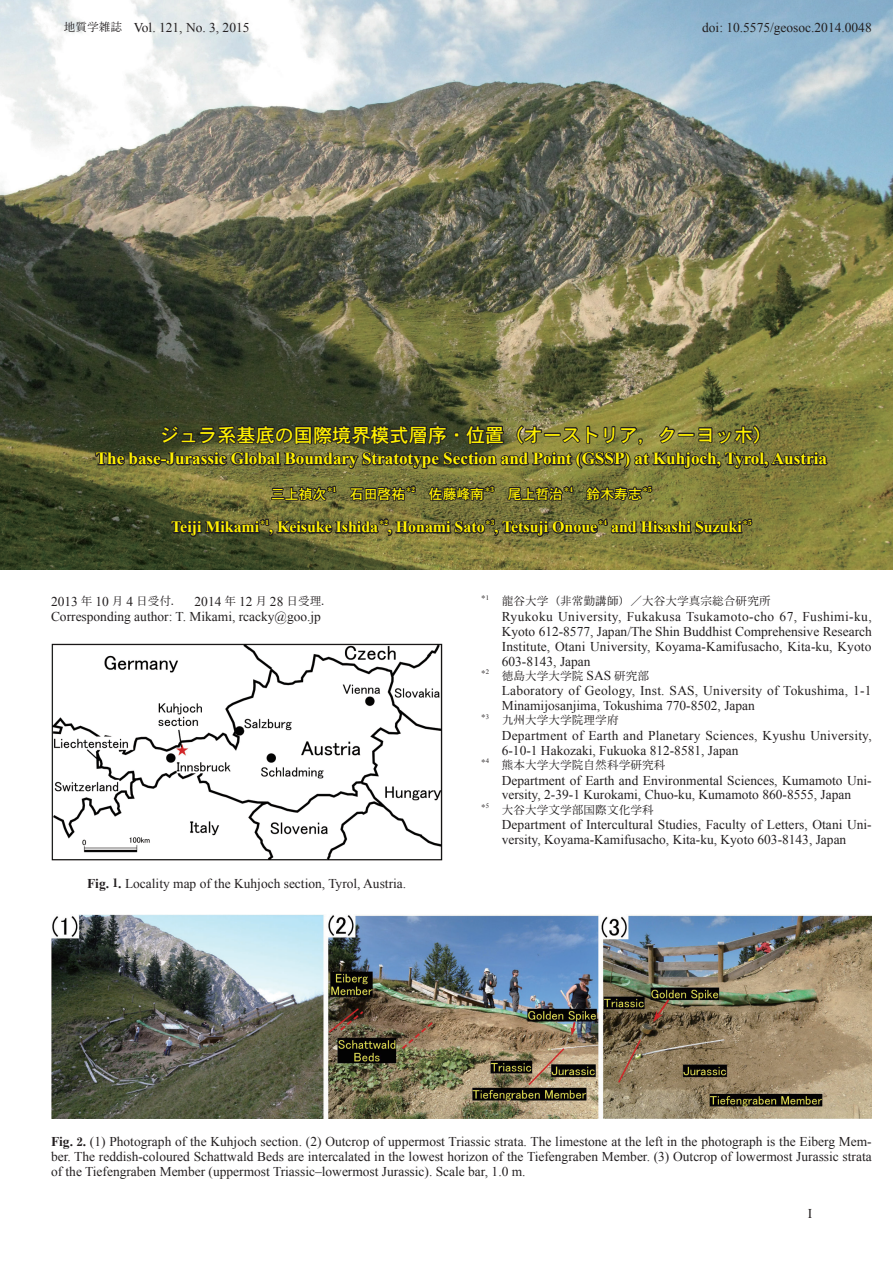
<style>
.page{position:relative;width:893px;height:1263px;background:#fff}
.page>*{position:absolute;margin:0;border:0;box-sizing:border-box;transform-origin:0 0}
.t1{font:19.2px "DFHS Gothic Std W5";color:#fff101}
.t2{font:700 17.1px "Times New Roman";color:#fff101}
.t3{font:700 15.9px "Times New Roman";color:#fff101}
.t4{font:13.8px "DFHS Gothic Std W5";color:#fff101}
.t5{font:13.5px/14.9px "Times New Roman";color:#231f20}
.t6{font:11.7px "DFHS Mincho Std W3";color:#231f20}
.t7{font:6.9px "DFHS Gothic Std W5";color:#fff101}
.t8{font:5.85px "DFHS Mincho Std W3";color:#231f20}
.s1{font-family:"DFHS Mincho Std W3";font-size:11.7px}
.s2{font-family:"Ryumin Pro";font-weight:800}
.s3{font-family:"Times New Roman";font-size:6.75px}
.s4{font-family:"Times New Roman";font-size:13.5px}
.s5{font-weight:700}
.s6{font-family:"Ryumin Pro";font-weight:800;font-size:11.7px}
</style>
<div class="page">
<img style="left:0;top:0;width:893px;height:570px">
<svg style="left:94px;top:423px;width:736px;height:147px;background:#626133"></svg>
<img style="left:51px;top:914px;width:821px;height:205px">
<img style="left:51px;top:643px;width:391px;height:217px">
<p class="t5" style="left:64px;top:20px;width:187px"><span class="s1">地質学雑誌　</span>Vol. 121, No. 3, 2015</p>
<p class="t5" style="left:702px;top:20px;width:171px">doi: 10.5575/geosoc.2014.0048</p>
<h1 class="t1" style="left:160px;top:424px;width:614px">ジュラ系基底の国際境界模式層序・位置（オーストリア，クーヨッホ）</h1>
<p class="t2" style="left:96px;top:447px;width:733px">The base-Jurassic Global Boundary Stratotype Section and Point (GSSP) at Kuhjoch, Tyrol, Austria</p>
<p class="t4" style="left:271px;top:486px;width:57px">三上禎次</p>
<p class="t7" style="left:326px;top:485px;width:11px">＊<span class="s2">1</span></p>
<p class="t4" style="left:336px;top:486px;width:71px">　石田啓祐</p>
<p class="t7" style="left:405px;top:485px;width:11px">＊<span class="s2">2</span></p>
<p class="t4" style="left:415px;top:486px;width:71px">　佐藤峰南</p>
<p class="t7" style="left:484px;top:485px;width:11px">＊<span class="s2">3</span></p>
<p class="t4" style="left:494px;top:486px;width:71px">　尾上哲治</p>
<p class="t7" style="left:563px;top:485px;width:11px">＊<span class="s2">4</span></p>
<p class="t4" style="left:573px;top:486px;width:71px">　鈴木寿志</p>
<p class="t7" style="left:642px;top:485px;width:11px">＊<span class="s2">5</span></p>
<p class="t3" style="left:171px;top:516px;width:90px">Teiji Mikami</p>
<p class="t7" style="left:259px;top:518px;width:11px">＊<span class="s2">1</span></p>
<p class="t3" style="left:269px;top:516px;width:111px">, Keisuke Ishida</p>
<p class="t7" style="left:378px;top:518px;width:11px">＊<span class="s2">2</span></p>
<p class="t3" style="left:388px;top:516px;width:98px">, Honami Sato</p>
<p class="t7" style="left:485px;top:518px;width:11px">＊<span class="s2">3</span></p>
<p class="t3" style="left:494px;top:516px;width:104px">, Tetsuji Onoue</p>
<p class="t7" style="left:597px;top:518px;width:11px">＊<span class="s2">4</span></p>
<p class="t3" style="left:611px;top:516px;width:132px">and Hisashi Suzuki</p>
<p class="t7" style="left:742px;top:518px;width:11px">＊<span class="s2">5</span></p>
<p class="t5" style="left:51px;top:594px;width:284px">2013 <span class="s1">年</span> 10 <span class="s1">月</span> 4 <span class="s1">日受付．　</span>2014 <span class="s1">年</span> 12 <span class="s1">月</span> 28 <span class="s1">日受理．<br></span>Corresponding author: T. Mikami, rcacky@goo.jp</p>
<p class="t8" style="left:480px;top:594px;width:10px">＊<span class="s3">1</span></p>
<p class="t6" style="left:502px;top:595px;width:270px">龍谷大学（非常勤講師）／大谷大学真宗総合研究所</p>
<p class="t5" style="left:502px;top:609px;width:372px;text-align:justify">Ryukoku University, Fukakusa Tsukamoto-cho 67, Fushimi-ku, Kyoto 612-8577, Japan/The Shin Buddhist Comprehensive Research Institute, Otani University, Koyama-Kamifusacho, Kita-ku, Kyoto 603-8143, Japan</p>
<p class="t8" style="left:480px;top:668px;width:10px">＊<span class="s3">2</span></p>
<p class="t6" style="left:502px;top:669px;width:149px">徳島大学大学院 <span class="s4">SAS</span> 研究部</p>
<p class="t5" style="left:502px;top:683px;width:371px">Laboratory of Geology, Inst. SAS, University of Tokushima, 1-1<br>Minamijosanjima, Tokushima 770-8502, Japan</p>
<p class="t8" style="left:480px;top:713px;width:10px">＊<span class="s3">3</span></p>
<p class="t6" style="left:502px;top:714px;width:118px">九州大学大学院理学府</p>
<p class="t5" style="left:502px;top:728px;width:371px">Department of Earth and Planetary Sciences, Kyushu University,<br>6-10-1 Hakozaki, Fukuoka 812-8581, Japan</p>
<p class="t8" style="left:480px;top:758px;width:10px">＊<span class="s3">4</span></p>
<p class="t6" style="left:502px;top:759px;width:165px">熊本大学大学院自然科学研究科</p>
<p class="t5" style="left:502px;top:772px;width:371px">Department of Earth and Environmental Sciences, Kumamoto Uni&shy;versity, 2-39-1 Kurokami, Chuo-ku, Kumamoto 860-8555, Japan</p>
<p class="t8" style="left:480px;top:802px;width:10px">＊<span class="s3">5</span></p>
<p class="t6" style="left:502px;top:803px;width:154px">大谷大学文学部国際文化学科</p>
<p class="t5" style="left:502px;top:817px;width:371px">Department of Intercultural Studies, Faculty of Letters, Otani Uni&shy;versity, Koyama-Kamifusacho, Kita-ku, Kyoto 603-8143, Japan</p>
<p class="t5" style="left:87px;top:876px;width:321px"><span class="s5">Fig.</span> <span class="s6">1</span><span class="s5">.</span> Locality map of the Kuhjoch section, Tyrol, Austria.</p>
<p class="t5" style="left:51px;top:1134px;width:822px;text-align:justify"><span class="s5">Fig.</span> <span class="s6">2</span><span class="s5">.</span> (1) Photograph of the Kuhjoch section. (2) Outcrop of uppermost Triassic strata. The limestone at the left in the photograph is the Eiberg Mem&shy;ber. The reddish-coloured Schattwald Beds are intercalated in the lowest horizon of the Tiefengraben Member. (3) Outcrop of lowermost Jurassic strata of the Tiefengraben Member (uppermost Triassic–lowermost Jurassic). Scale bar, 1.0 m.</p>
<p class="t5" style="left:808px;top:1206px;width:6px">I</p>
</div>
